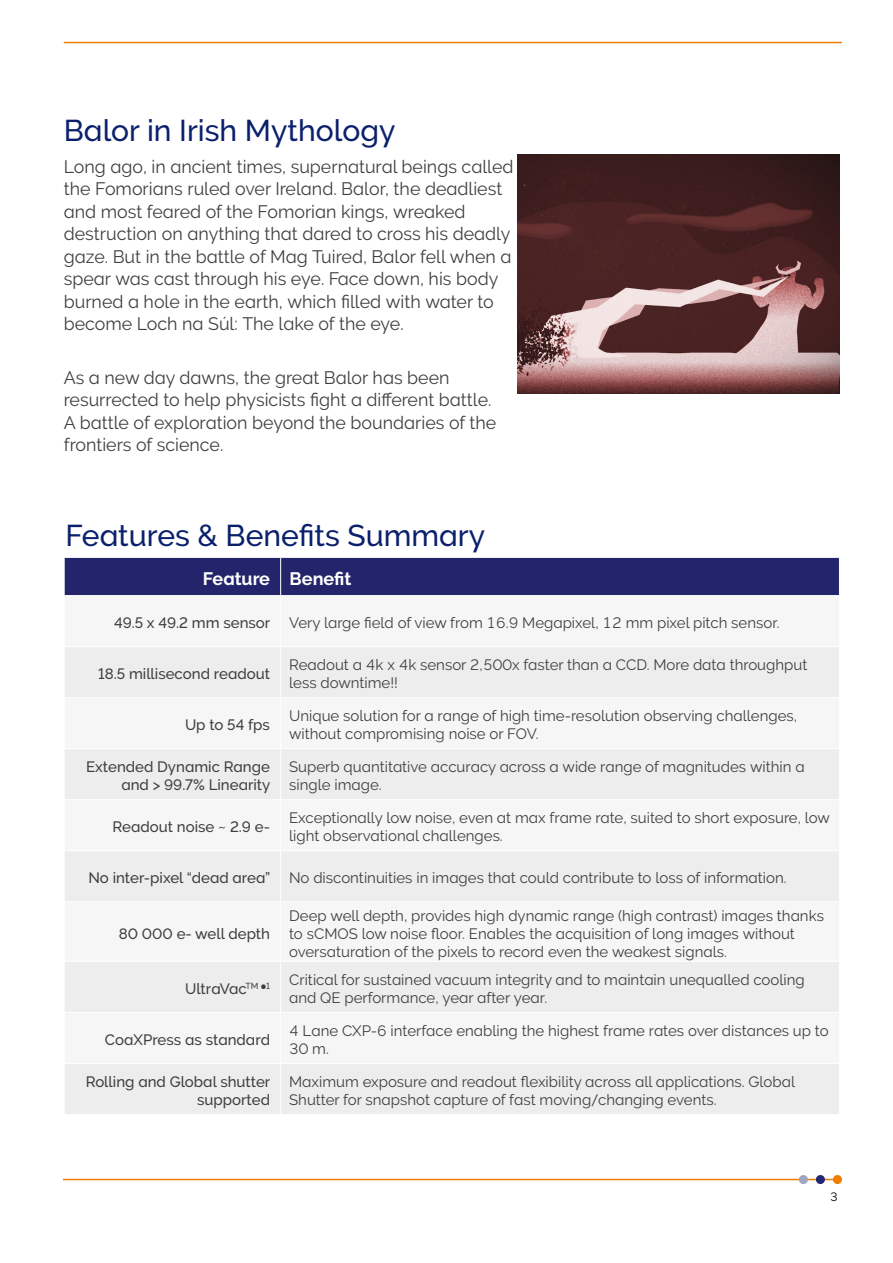
<style>
.page{position:relative;width:893px;height:1263px;background:#fff}
.page>*{position:absolute;margin:0;border:0;box-sizing:border-box;transform-origin:0 0}
.t1{font:30px "Oxford Raleway Medium";color:#0b206c}
.t2{font:18px/22.5px "Oxford Raleway Regular";color:#3f3f3e}
.t3{font:18px "Oxford Raleway Bold";color:#fff}
.t4{font:15px/18px "Oxford Raleway Regular";color:#3f3f3e}
.t5{font:15px/18px "Oxford Raleway Medium";color:#3f3f3e;text-align:right}
.t6{font:12px "Oxford Raleway Regular";color:#000}
</style>
<div class="page">
<hr style="left:64px;top:42px;width:778px;height:1px;background:#f07f00">
<hr style="left:64px;top:1179px;width:771px;height:1px;background:#f07f00">
<div style="left:834px;top:1176px;width:7px;height:7px;background:#f07f00;border-radius:50%"></div>
<div style="left:833px;top:1175px;width:9px;height:9px;border:2px solid #f07f00;border-radius:50%"></div>
<div style="left:800px;top:1176px;width:7px;height:7px;background:#a1a5c4;border-radius:50%"></div>
<div style="left:799px;top:1175px;width:9px;height:9px;border:2px solid #a1a5c4;border-radius:50%"></div>
<div style="left:817px;top:1176px;width:7px;height:7px;background:#232870;border-radius:50%"></div>
<div style="left:816px;top:1175px;width:9px;height:9px;border:2px solid #232870;border-radius:50%"></div>
<div style="left:65px;top:558px;width:774px;height:37px;background:#24246c"></div>
<svg style="left:65px;top:647px;width:774px;height:467px;fill:#ededed"></svg>
<hr style="left:280px;top:558px;width:1px;height:37px;background:#fff">
<hr style="left:280px;top:647px;width:1px;height:50px;background:#fff">
<hr style="left:280px;top:698px;width:1px;height:50px;background:#fff">
<hr style="left:280px;top:749px;width:1px;height:50px;background:#fff">
<hr style="left:280px;top:800px;width:1px;height:50px;background:#fff">
<hr style="left:280px;top:851px;width:1px;height:50px;background:#fff">
<hr style="left:280px;top:902px;width:1px;height:59px;background:#fff">
<hr style="left:280px;top:962px;width:1px;height:50px;background:#fff">
<hr style="left:280px;top:1013px;width:1px;height:50px;background:#fff">
<hr style="left:280px;top:1064px;width:1px;height:50px;background:#fff">
<hr style="left:64px;top:697px;width:217px;height:1px;background:#fff">
<hr style="left:64px;top:748px;width:217px;height:1px;background:#fff">
<hr style="left:64px;top:799px;width:217px;height:1px;background:#fff">
<hr style="left:64px;top:850px;width:217px;height:1px;background:#fff">
<hr style="left:64px;top:901px;width:217px;height:1px;background:#fff">
<hr style="left:64px;top:961px;width:217px;height:1px;background:#fff">
<hr style="left:64px;top:1012px;width:217px;height:1px;background:#fff">
<hr style="left:64px;top:1063px;width:217px;height:1px;background:#fff">
<hr style="left:281px;top:697px;width:559px;height:1px;background:#fff">
<hr style="left:281px;top:748px;width:559px;height:1px;background:#fff">
<hr style="left:281px;top:799px;width:559px;height:1px;background:#fff">
<hr style="left:281px;top:850px;width:559px;height:1px;background:#fff">
<hr style="left:281px;top:901px;width:559px;height:1px;background:#fff">
<hr style="left:281px;top:961px;width:559px;height:1px;background:#fff">
<hr style="left:281px;top:1012px;width:559px;height:1px;background:#fff">
<hr style="left:281px;top:1063px;width:559px;height:1px;background:#fff">
<img style="left:518px;top:155px;width:321px;height:238px">
<h1 class="t1" style="left:64px;top:113px;width:333px">Balor in Irish Mythology</h1>
<p class="t2" style="left:64px;top:155px;width:451px">Long ago, in ancient times, supernatural beings called the Fomorians ruled over Ireland. Balor, the deadliest and most feared of the Fomorian kings, wreaked destruction on anything that dared to cross his deadly gaze. But in the battle of Mag Tuired, Balor fell when a spear was cast through his eye. Face down, his body burned a hole in the earth, which filled with water to become Loch na Súl: The lake of the eye.</p>
<p class="t2" style="left:64px;top:366px;width:434px">As a new day dawns, the great Balor has been resurrected to help physicists fight a different battle.<br>A battle of exploration beyond the boundaries of the frontiers of science.</p>
<h1 class="t1" style="left:65px;top:518px;width:421px">Features &amp; Benefits Summary</h1>
<p class="t3" style="left:203px;top:568px;width:150px">Feature Benefit</p>
<p class="t5" style="left:114px;top:614px;width:158px">49.5 x 49.2 mm sensor</p>
<p class="t4" style="left:289px;top:614px;width:492px">Very large field of view from 16.9 Megapixel, 12 mm pixel pitch sensor.</p>
<p class="t5" style="left:98px;top:665px;width:173px">18.5 millisecond readout</p>
<p class="t4" style="left:289px;top:656px;width:520px">Readout a 4k x 4k sensor 2,500x faster than a CCD. More data throughput less downtime!!</p>
<p class="t5" style="left:185px;top:716px;width:87px">Up to 54 fps</p>
<p class="t4" style="left:289px;top:707px;width:510px">Unique solution for a range of high time-resolution observing challenges, without compromising noise or FOV.</p>
<p class="t5" style="left:86px;top:758px;width:186px">Extended Dynamic Range and &gt; 99.7% Linearity</p>
<p class="t4" style="left:289px;top:758px;width:517px">Superb quantitative accuracy across a wide range of magnitudes within a single image.</p>
<p class="t5" style="left:113px;top:818px;width:159px">Readout noise ~ 2.9 e-</p>
<p class="t4" style="left:289px;top:809px;width:542px">Exceptionally low noise, even at max frame rate, suited to short exposure, low light observational challenges.</p>
<p class="t5" style="left:89px;top:869px;width:183px">No inter-pixel “dead area”</p>
<p class="t4" style="left:289px;top:869px;width:499px">No discontinuities in images that could contribute to loss of information.</p>
<p class="t5" style="left:119px;top:924px;width:153px">80 000 e- well depth</p>
<p class="t4" style="left:289px;top:906px;width:536px">Deep well depth, provides high dynamic range (high contrast) images thanks to sCMOS low noise floor. Enables the acquisition of long images without oversaturation of the pixels to record even the weakest signals.</p>
<p class="t5" style="left:185px;top:980px;width:86px">UltraVac<sup>TM</sup> <sup>•1</sup></p>
<p class="t4" style="left:289px;top:971px;width:517px">Critical for sustained vacuum integrity and to maintain unequalled cooling and QE performance, year after year.</p>
<p class="t5" style="left:105px;top:1031px;width:167px">CoaXPress as standard</p>
<p class="t4" style="left:289px;top:1022px;width:541px">4 Lane CXP-6 interface enabling the highest frame rates over distances up to<br>30 m.</p>
<p class="t5" style="left:86px;top:1073px;width:186px">Rolling and Global shutter supported</p>
<p class="t4" style="left:289px;top:1073px;width:507px">Maximum exposure and readout flexibility across all applications. Global<br>Shutter for snapshot capture of fast moving/changing events.</p>
<p class="t6" style="left:830px;top:1190px;width:9px">3</p>
</div>
